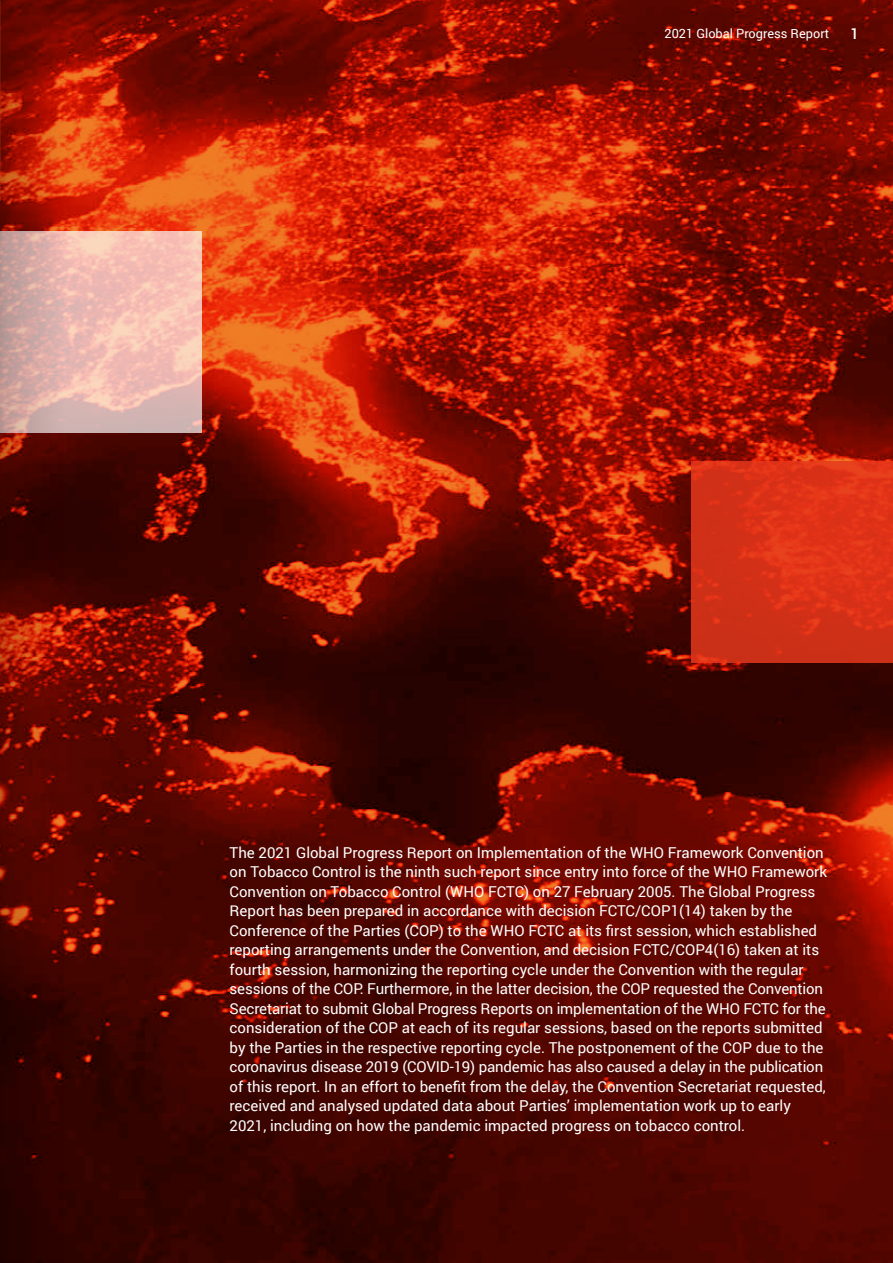
<style>
.page{position:relative;width:893px;height:1263px;background:#fff}
.page>*{position:absolute;margin:0;border:0;box-sizing:border-box;transform-origin:0 0}
.t1{font:15px/19.5px "Roboto";color:#fff}
.t2{font:500 15px "Roboto";color:#fff}
.t3{font:12.75px "Roboto";color:#fff}
</style>
<div class="page">
<img style="left:64px;top:0;width:829px;height:1263px">
<svg style="left:692px;top:462px;width:201px;height:201px;background:#d83217"></svg>
<svg style="left:64px;top:231px;width:137px;height:201px;background:#efbfb4"></svg>
<svg style="left:1px;top:0;width:63px;height:1263px;background:#71241b"></svg>
<svg style="left:0;top:0;width:1px;height:1263px"></svg>
<p class="t3" style="left:664px;top:25px;width:166px">2021 Global Progress Report</p>
<p class="t2" style="left:850px;top:23px;width:10px">1</p>
<p class="t1" style="left:230px;top:842px;width:599px">The 2021 Global Progress Report on Implementation of the WHO Framework Convention on Tobacco Control is the ninth such report since entry into force of the WHO Framework Convention on Tobacco Control (WHO FCTC) on 27 February 2005. The Global Progress Report has been prepared in accordance with decision FCTC/COP1(14) taken by the Conference of the Parties (COP) to the WHO FCTC at its first session, which established reporting arrangements under the Convention, and decision FCTC/COP4(16) taken at its fourth session, harmonizing the reporting cycle under the Convention with the regular sessions of the COP. Furthermore, in the latter decision, the COP requested the Convention Secretariat to submit Global Progress Reports on implementation of the WHO FCTC for the consideration of the COP at each of its regular sessions, based on the reports submitted by the Parties in the respective reporting cycle. The postponement of the COP due to the coronavirus disease 2019 (COVID-19) pandemic has also caused a delay in the publication of this report. In an effort to benefit from the delay, the Convention Secretariat requested, received and analysed updated data about Parties’ implementation work up to early 2021, including on how the pandemic impacted progress on tobacco control.</p>
</div>
